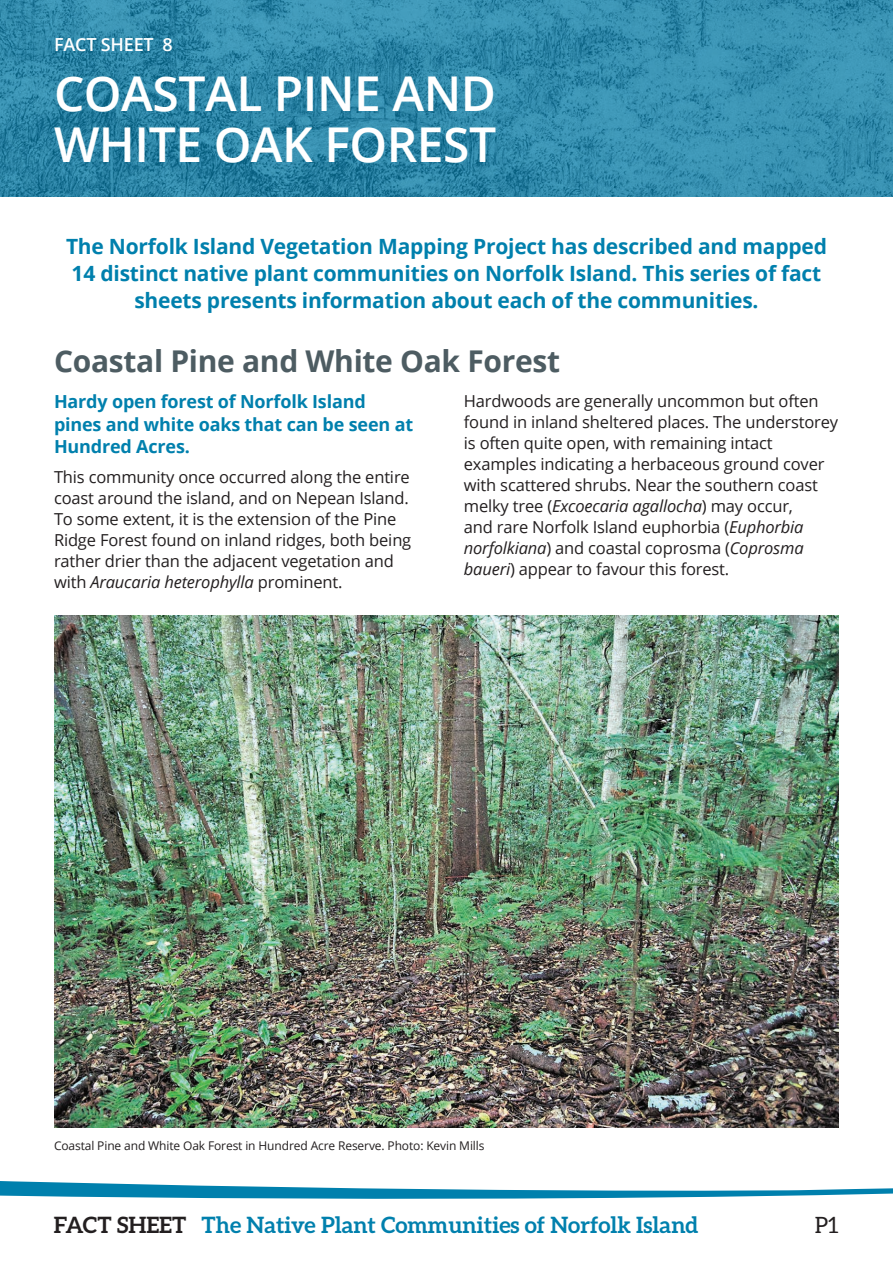
<style>
.page{position:relative;width:893px;height:1263px;background:#fff}
.page>*{position:absolute;margin:0;border:0;box-sizing:border-box;transform-origin:0 0}
.t1{font:600 48px/51px "Open Sans";letter-spacing:-.01em;color:#fff}
.t2{font:700 30px "Open Sans";letter-spacing:-.01em;color:#4d5c62}
.t3{font:700 22.5px "Aleo";color:#0080ad}
.t4{font:22.5px "Aleo";color:#231f20}
.t5{font:700 21px/27px "Open Sans";letter-spacing:-.01em;color:#0080ad;text-align:center}
.t6{font:700 18px/22.5px "Open Sans";letter-spacing:-.01em;color:#0080ad}
.t7{font:600 18px "Open Sans";letter-spacing:-.01em;color:#fff}
.t8{font:16.5px/21px "Open Sans";letter-spacing:-.01em;color:#231f20}
.t9{font:12px "Open Sans";letter-spacing:-.01em;color:#231f20}
.s1{font-style:italic}
.s2{color:#231f20}
</style>
<div class="page">
<svg style="left:0;top:1181px;width:893px;height:18px"></svg>
<svg style="left:0;top:0;width:893px;height:197px;background:#3089aa"></svg>
<img style="left:54px;top:615px;width:785px;height:512px">
<p class="t7" style="left:54px;top:32px;width:120px">FACT SHEET 8</p>
<p class="t1" style="left:54px;top:67px;width:444px">COASTAL PINE AND<br>WHITE OAK FOREST</p>
<p class="t5" style="left:66px;top:233px;width:762px">The Norfolk Island Vegetation Mapping Project has described and mapped<br>14 distinct native plant communities on Norfolk Island. This series of fact sheets presents information about each of the communities.</p>
<p class="t2" style="left:54px;top:340px;width:508px">Coastal Pine and White Oak Forest</p>
<p class="t6" style="left:54px;top:390px;width:361px">Hardy open forest of Norfolk Island pines and white oaks that can be seen at<br>Hundred Acres.</p>
<p class="t8" style="left:54px;top:466px;width:359px">This community once occurred along the entire coast around the island, and on Nepean Island.<br>To some extent, it is the extension of the Pine Ridge Forest found on inland ridges, both being rather drier than the adjacent vegetation and with <span class="s1">Araucaria heterophylla</span> prominent.</p>
<p class="t8" style="left:464px;top:390px;width:376px">Hardwoods are generally uncommon but often found in inland sheltered places. The understorey is often quite open, with remaining intact examples indicating a herbaceous ground cover with scattered shrubs. Near the southern coast melky tree (<span class="s1">Excoecaria agallocha</span>) may occur,<br>and rare Norfolk Island euphorbia (<span class="s1">Euphorbia norfolkiana</span>) and coastal coprosma (<span class="s1">Coprosma baueri</span>) appear to favour this forest.</p>
<p class="t9" style="left:54px;top:1137px;width:432px">Coastal Pine and White Oak Forest in Hundred Acre Reserve. Photo: Kevin Mills</p>
<p class="t3" style="left:54px;top:1212px;width:646px"><span class="s2">FACT SHEET</span> The Native Plant Communities of Norfolk Island</p>
<p class="t4" style="left:815px;top:1212px;width:25px">P1</p>
</div>
